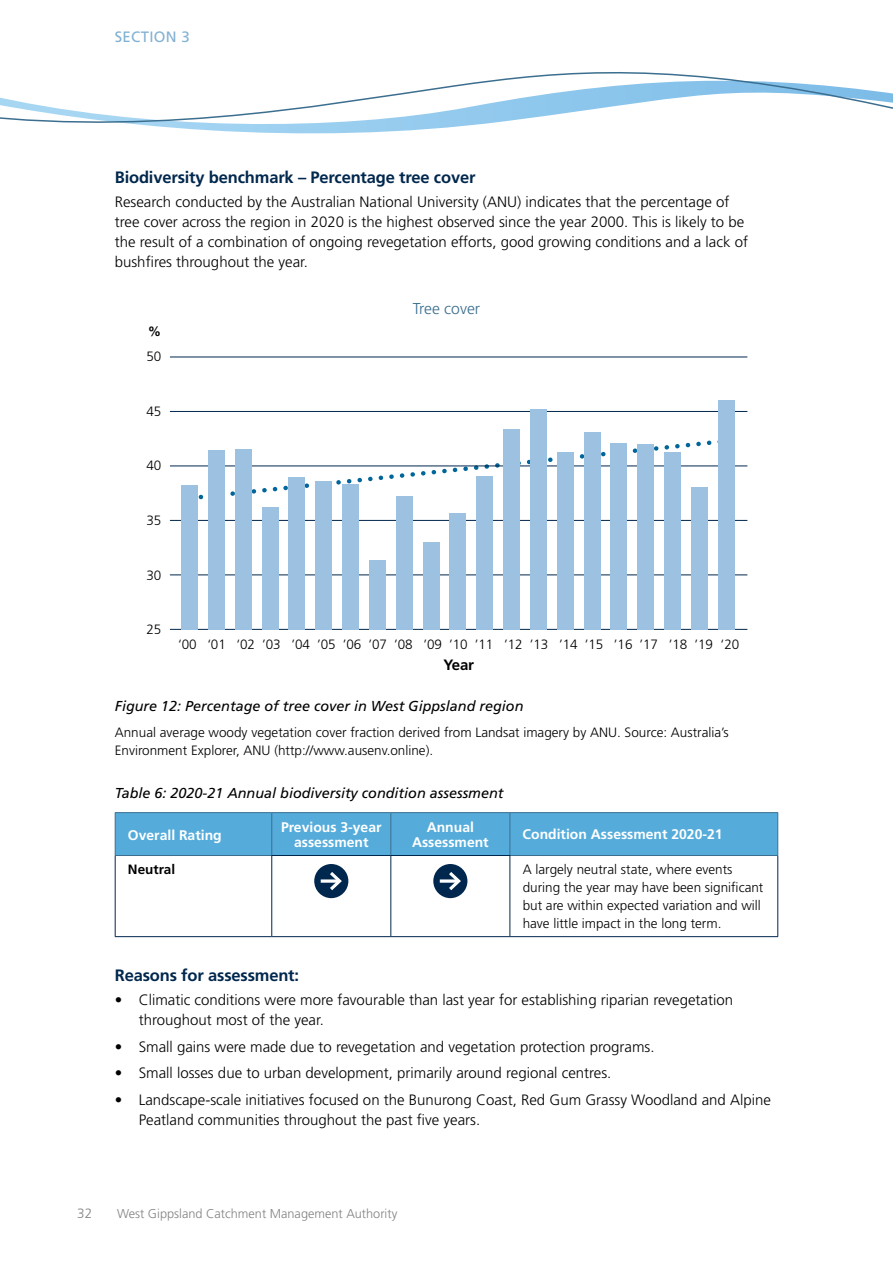
<style>
.page{position:relative;width:893px;height:1263px;background:#fff}
.page>*{position:absolute;margin:0;border:0;box-sizing:border-box;transform-origin:0 0}
.t1{font:700 16.5px "Frutiger";letter-spacing:-.01em;color:#00274d}
.t2{font:300 15.75px "Frutiger";color:#3b6e8f}
.t3{font:300 15px/20.2px "Frutiger";color:#000}
.t4{font:15px "Frutiger";letter-spacing:.02em;color:#81b1d3}
.t5{font:700 15px "Frutiger";color:#000}
.t6{font:italic 14.4px "Frutiger";color:#000}
.t7{font:700 13.95px/15px "Frutiger";color:#fff;text-align:center}
.t8{font:300 13.5px/18px "Frutiger";color:#000}
.t9{font:700 13.5px "Frutiger";color:#000}
.t10{font:300 13.5px "Frutiger";color:#808285}
.t11{font:300 12.75px "Frutiger";color:#808285}
</style>
<div class="page">
<svg style="left:0;top:72px;width:893px;height:62px"></svg>
<svg style="left:185px;top:440px;width:533px;height:60px"></svg>
<hr style="left:170px;top:411px;width:577px;height:1px;background:#00274d">
<hr style="left:170px;top:520px;width:577px;height:1px;background:#00274d">
<hr style="left:170px;top:466px;width:577px;height:1px;background:#00274d">
<hr style="left:170px;top:357px;width:577px;height:1px;background:#00274d">
<hr style="left:170px;top:574px;width:577px;height:1px;background:#00274d">
<hr style="left:170px;top:629px;width:577px;height:1px;background:#00274d">
<div style="left:181px;top:486px;width:17px;height:144px;background:#9dc1e1"></div>
<div style="left:235px;top:450px;width:17px;height:180px;background:#9dc1e1"></div>
<div style="left:342px;top:485px;width:17px;height:145px;background:#9dc1e1"></div>
<div style="left:369px;top:560px;width:17px;height:70px;background:#9dc1e1"></div>
<div style="left:396px;top:496px;width:17px;height:134px;background:#9dc1e1"></div>
<div style="left:423px;top:542px;width:17px;height:88px;background:#9dc1e1"></div>
<div style="left:449px;top:513px;width:17px;height:117px;background:#9dc1e1"></div>
<div style="left:476px;top:477px;width:17px;height:153px;background:#9dc1e1"></div>
<div style="left:503px;top:429px;width:17px;height:201px;background:#9dc1e1"></div>
<div style="left:530px;top:409px;width:17px;height:221px;background:#9dc1e1"></div>
<div style="left:557px;top:453px;width:17px;height:177px;background:#9dc1e1"></div>
<div style="left:584px;top:432px;width:17px;height:198px;background:#9dc1e1"></div>
<div style="left:610px;top:443px;width:17px;height:187px;background:#9dc1e1"></div>
<div style="left:637px;top:444px;width:17px;height:186px;background:#9dc1e1"></div>
<div style="left:664px;top:453px;width:17px;height:177px;background:#9dc1e1"></div>
<div style="left:691px;top:487px;width:17px;height:143px;background:#9dc1e1"></div>
<div style="left:718px;top:400px;width:17px;height:230px;background:#9dc1e1"></div>
<div style="left:262px;top:507px;width:17px;height:123px;background:#9dc1e1"></div>
<div style="left:288px;top:477px;width:17px;height:153px;background:#9dc1e1"></div>
<div style="left:315px;top:481px;width:17px;height:149px;background:#9dc1e1"></div>
<div style="left:208px;top:450px;width:17px;height:180px;background:#9dc1e1"></div>
<div style="left:116px;top:813px;width:661px;height:42px;background:#55acdb"></div>
<hr style="left:115px;top:812px;width:157px;height:1px;background:#3b6e8f">
<hr style="left:115px;top:813px;width:1px;height:42px;background:#3b6e8f">
<hr style="left:272px;top:812px;width:119px;height:1px;background:#3b6e8f">
<hr style="left:271px;top:813px;width:1px;height:42px;background:#3b6e8f">
<hr style="left:391px;top:812px;width:119px;height:1px;background:#3b6e8f">
<hr style="left:390px;top:813px;width:1px;height:42px;background:#3b6e8f">
<hr style="left:510px;top:812px;width:268px;height:1px;background:#3b6e8f">
<hr style="left:509px;top:813px;width:1px;height:42px;background:#3b6e8f">
<hr style="left:777px;top:813px;width:1px;height:42px;background:#3b6e8f">
<hr style="left:115px;top:855px;width:157px;height:1px;background:#3b6e8f">
<hr style="left:509px;top:855px;width:269px;height:1px;background:#3b6e8f">
<hr style="left:115px;top:856px;width:1px;height:80px;background:#00274d">
<hr style="left:271px;top:855px;width:120px;height:1px;background:#00274d">
<hr style="left:271px;top:856px;width:1px;height:80px;background:#00274d">
<hr style="left:391px;top:855px;width:119px;height:1px;background:#00274d">
<hr style="left:390px;top:856px;width:1px;height:80px;background:#00274d">
<hr style="left:509px;top:856px;width:1px;height:80px;background:#00274d">
<hr style="left:777px;top:856px;width:1px;height:80px;background:#00274d">
<hr style="left:272px;top:936px;width:119px;height:1px;background:#00274d">
<hr style="left:391px;top:936px;width:119px;height:1px;background:#00274d">
<hr style="left:115px;top:936px;width:157px;height:1px;background:#00274d">
<hr style="left:510px;top:936px;width:268px;height:1px;background:#00274d">
<div style="left:314px;top:864px;width:34px;height:34px;background:#00274d;border-radius:50%"></div>
<svg style="left:321px;top:879px;width:8px;height:4px"></svg>
<svg style="left:329px;top:872px;width:13px;height:19px"></svg>
<div style="left:433px;top:864px;width:34px;height:34px;background:#00274d;border-radius:50%"></div>
<svg style="left:440px;top:879px;width:8px;height:4px"></svg>
<svg style="left:448px;top:872px;width:13px;height:19px"></svg>
<p class="t4" style="left:115px;top:28px;width:76px">SECTION 3</p>
<p class="t1" style="left:115px;top:167px;width:362px">Biodiversity benchmark – Percentage tree cover</p>
<p class="t3" style="left:115px;top:191px;width:635px">Research conducted by the Australian National University (ANU) indicates that the percentage of tree cover across the region in 2020 is the highest observed since the year 2000. This is likely to be the result of a combination of ongoing revegetation efforts, good growing conditions and a lack of bushfires throughout the year.</p>
<p class="t9" style="left:148px;top:323px;width:15px">%</p>
<p class="t8" style="left:146px;top:347px;width:16px">50</p>
<p class="t8" style="left:146px;top:402px;width:16px">45</p>
<p class="t8" style="left:146px;top:457px;width:16px">40</p>
<p class="t8" style="left:146px;top:511px;width:16px">35</p>
<p class="t8" style="left:146px;top:566px;width:16px">30</p>
<p class="t8" style="left:146px;top:621px;width:16px">25</p>
<p class="t2" style="left:413px;top:300px;width:69px">Tree cover</p>
<p class="t8" style="left:178px;top:635px;width:563px">‘00 ‘01 ‘02 ’03 ’04 ’05 ’06 ’07 ’08 ’09 ’10 ’11 ’12 ’13 ’14 ’15 ’16 ’17 ’18 ’19 ‘20</p>
<p class="t5" style="left:443px;top:656px;width:32px">Year</p>
<p class="t6" style="left:115px;top:697px;width:410px">Figure 12: Percentage of tree cover in West Gippsland region</p>
<p class="t8" style="left:115px;top:723px;width:615px">Annual average woody vegetation cover fraction derived from Landsat imagery by ANU. Source: Australia’s<br>Environment Explorer, ANU (http://www.ausenv.online).</p>
<p class="t6" style="left:115px;top:784px;width:390px">Table 6: 2020-21 Annual biodiversity condition assessment</p>
<p class="t7" style="left:128px;top:827px;width:95px">Overall Rating</p>
<p class="t7" style="left:281px;top:819px;width:102px">Previous 3-year assessment</p>
<p class="t7" style="left:412px;top:819px;width:78px">Annual<br>Assessment</p>
<p class="t7" style="left:523px;top:827px;width:201px">Condition Assessment 2020-21</p>
<p class="t9" style="left:128px;top:861px;width:49px">Neutral</p>
<p class="t8" style="left:523px;top:860px;width:242px">A largely neutral state, where events during the year may have been significant but are within expected variation and will have little impact in the long term.</p>
<p class="t1" style="left:115px;top:965px;width:186px">Reasons for assessment:</p>
<p class="t3" style="left:139px;top:989px;width:596px;text-indent:-24px">• Climatic conditions were more favourable than last year for establishing riparian revegetation throughout most of the year.</p>
<p class="t3" style="left:115px;top:1036px;width:541px">• Small gains were made due to revegetation and vegetation protection programs.</p>
<p class="t3" style="left:115px;top:1063px;width:498px">• Small losses due to urban development, primarily around regional centres.</p>
<p class="t3" style="left:139px;top:1089px;width:634px;text-indent:-24px">• Landscape-scale initiatives focused on the Bunurong Coast, Red Gum Grassy Woodland and Alpine<br>Peatland communities throughout the past five years.</p>
<p class="t10" style="left:77px;top:1205px;width:17px">32</p>
<p class="t11" style="left:117px;top:1206px;width:282px">West Gippsland Catchment Management Authority</p>
</div>
